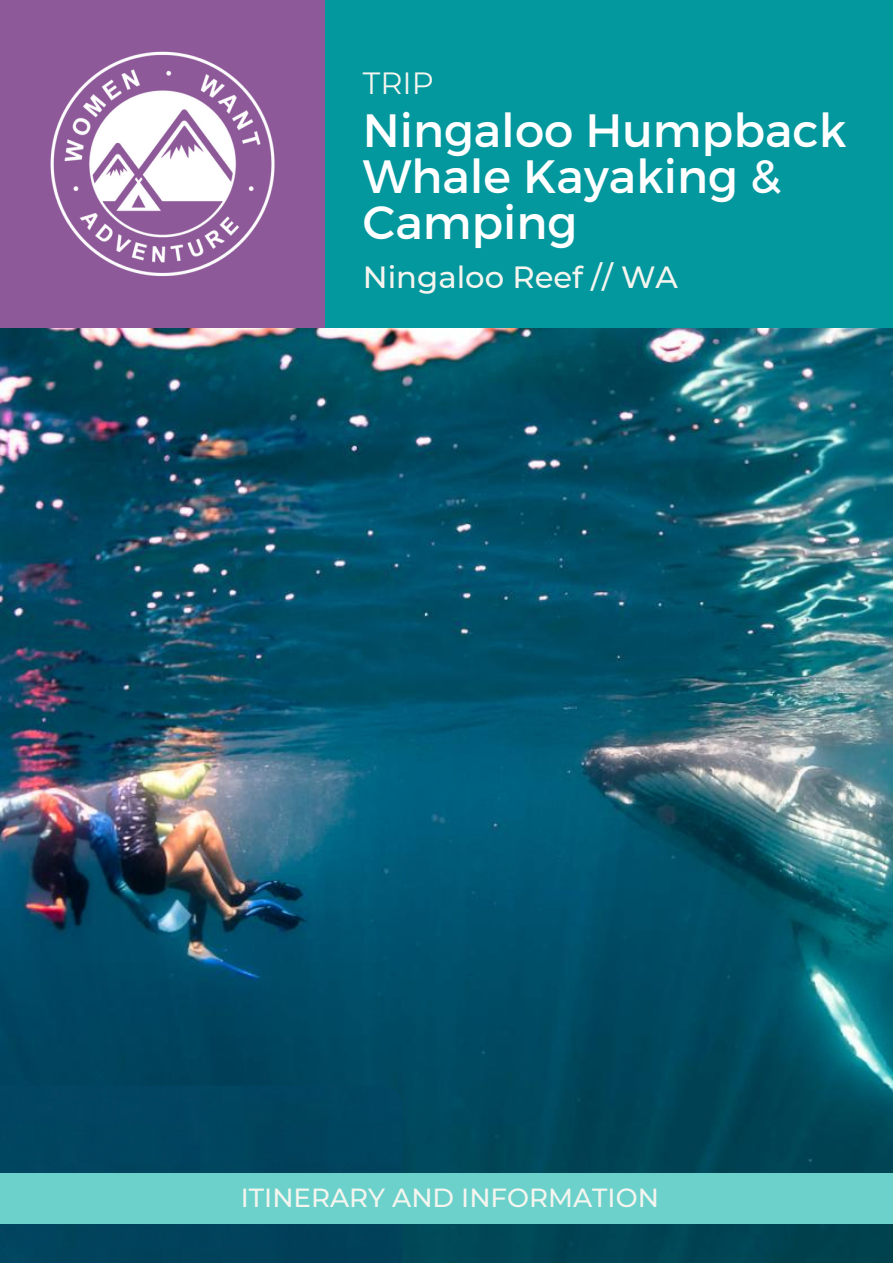
<style>
.page{position:relative;width:893px;height:1264px;background:#fff}
.page>*{position:absolute;margin:0;border:0;box-sizing:border-box;transform-origin:0 0}
.t1{font:46.65px/46px "Montserrat";color:#fff}
.t2{font:500 30.6px "Montserrat";color:#f5f5ef}
.t3{font:30.6px "Montserrat";color:#f5f5ef}
.t4{font:500 26.1px "Montserrat";color:#f5f5ef}
</style>
<div class="page">
<div style="left:0;top:0;width:325px;height:328px;background:#8e5998"></div>
<img style="left:48px;top:50px;width:228px;height:228px;border-radius:50%">
<div style="left:325px;top:0;width:567px;height:328px;background:#03989e"></div>
<img style="left:0;top:328px;width:892px;height:934px">
<div style="left:0;top:1085px;width:402px;height:177px;background:#00445f"></div>
<div style="left:0;top:1173px;width:892px;height:50px;background:#6cd1cb"></div>
<p class="t3" style="left:363px;top:64px;width:72px">TRIP</p>
<p class="t1" style="left:363px;top:105px;width:485px">Ningaloo Humpback<br>Whale Kayaking &amp;<br>Camping</p>
<p class="t2" style="left:363px;top:259px;width:316px">Ningaloo Reef // WA</p>
<p class="t4" style="left:241px;top:1181px;width:419px">ITINERARY AND INFORMATION</p>
</div>
